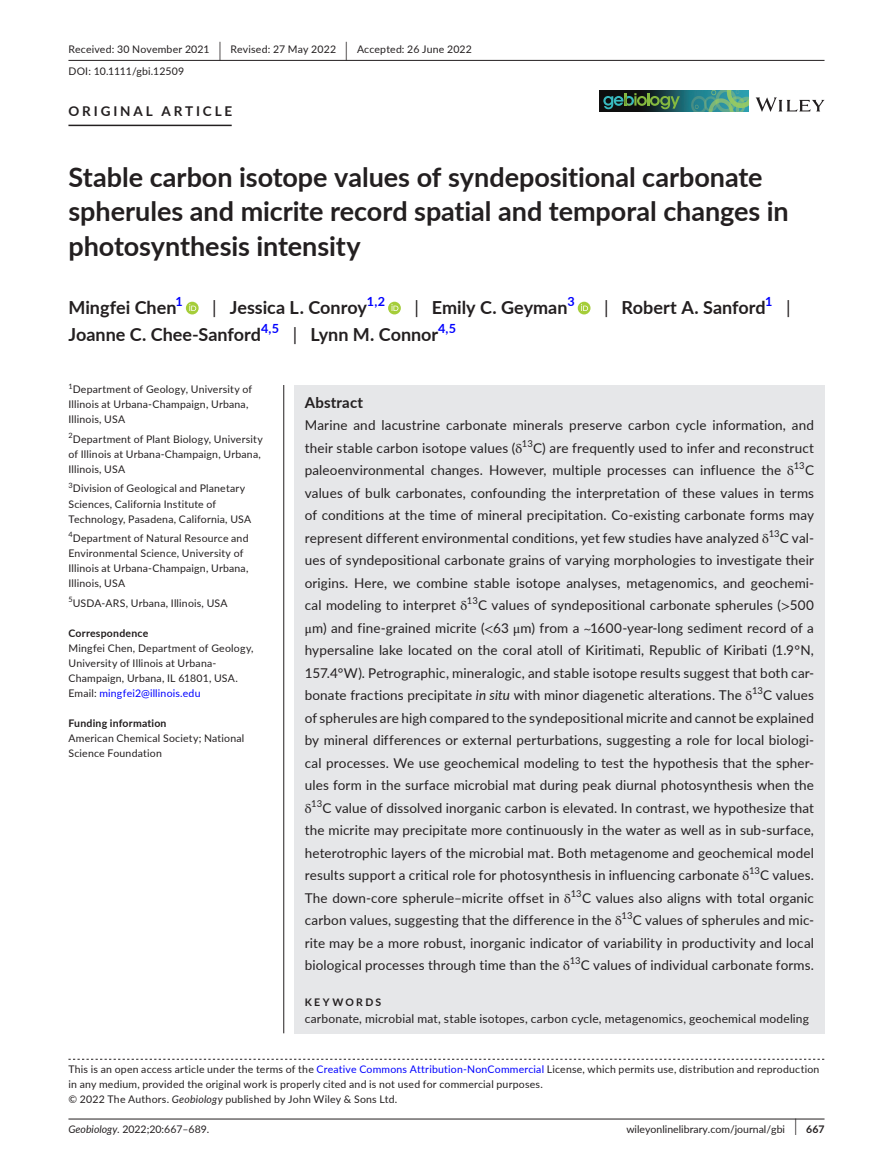
<style>
.page{position:relative;width:893px;height:1174px;background:#fff}
.page>*{position:absolute;margin:0;border:0;box-sizing:border-box;transform-origin:0 0}
.t1{font:700 27px/34.5px "Lato";color:#231f20}
.t2{font:700 18px "Lato";color:#231f20}
.t3{font:18px "Lato";color:#231f20}
.t4{font:700 15px "Lato";letter-spacing:.015em;color:#231f20}
.t5{font:13.5px/22.5px "Lato";letter-spacing:.01em;color:#231f20;text-align:justify}
.t6{font:700 13.5px "Lato";letter-spacing:.215em;color:#231f20}
.t7{font:13.5px "STIX";color:#231f20}
.t8{font:700 12.6px "Lato";color:#00f}
.t9{font:12px "Lato";letter-spacing:.015em;color:#231f20}
.t10{font:10.5px/15px "Lato";letter-spacing:.02em;color:#231f20}
.t11{font:10.5px "Lato";color:#231f20}
.t12{font:700 10.5px "Lato";letter-spacing:.02em;color:#231f20}
.t13{font:700 10.5px "Lato";letter-spacing:.22em;color:#231f20}
.t14{font:9.45px "Lato";letter-spacing:-.005em;color:#231f20}
.t15{font:7.35px "Lato";color:#231f20}
.s1{font-size:19.65px}
.s2{font-weight:400}
.s3{color:#00f}
.s4{font-family:"STIX"}
.s5{font-style:italic}
.s6{font-size:17.4px}
.s7{font-weight:700}
</style>
<div class="page">
<hr style="left:68px;top:1118px;width:756px;height:1px;background:#231f20">
<svg style="left:756px;top:97px;width:68px;height:15px"></svg>
<img style="left:599px;top:91px;width:149px;height:21px">
<svg style="left:603px;top:93px;width:77px;height:16px"></svg>
<hr style="left:68px;top:60px;width:756px;height:1px;background:#231f20">
<hr style="left:68px;top:125px;width:164px;height:1px;background:#231f20">
<div style="left:186px;top:302px;width:13px;height:12px;background:#a5cd39;border-radius:50%"></div>
<svg style="left:189px;top:304px;width:7px;height:7px"></svg>
<svg style="left:388px;top:302px;width:13px;height:12px"></svg>
<svg style="left:391px;top:304px;width:7px;height:7px"></svg>
<div style="left:578px;top:302px;width:12px;height:12px;background:#a5cd39;border-radius:50%"></div>
<svg style="left:581px;top:304px;width:7px;height:7px"></svg>
<svg style="left:68px;top:1058px;width:756px;height:1px"></svg>
<div style="left:294px;top:385px;width:530px;height:648px;background:#e6e7e9"></div>
<hr style="left:283px;top:385px;width:1px;height:648px;background:#231f20">
<p class="t10" style="left:68px;top:38px;width:405px;line-height:21.8px">Received: 30 November 2021 <span class="s1">|</span> Revised: 27 May 2022 <span class="s1">|</span> Accepted: 26 June 2022<br>DOI: 10.1111/gbi.12509</p>
<p class="t6" style="left:68px;top:101px;width:165px">ORIGINAL ARTICLE</p>
<h1 class="t1" style="left:68px;top:159px;width:722px">Stable carbon isotope values of syndepositional carbonate spherules and micrite record spatial and temporal changes in photosynthesis intensity</h1>
<h2 class="t2" style="left:68px;top:295px;width:110px">Mingfei Chen</h2>
<p class="t8" style="left:176px;top:292px;width:9px">1</p>
<h2 class="t2" style="left:212px;top:295px;width:156px"><span class="s2">|</span> Jessica L. Conroy</h2>
<p class="t8" style="left:367px;top:292px;width:20px">1,2</p>
<h2 class="t2" style="left:414px;top:295px;width:155px"><span class="s2">|</span> Emily C. Geyman</h2>
<p class="t8" style="left:567px;top:292px;width:9px">3</p>
<h2 class="t2" style="left:604px;top:295px;width:163px"><span class="s2">|</span> Robert A. Sanford</h2>
<p class="t8" style="left:765px;top:292px;width:9px">1</p>
<h2 class="t3" style="left:786px;top:295px;width:6px">|</h2>
<h2 class="t2" style="left:68px;top:322px;width:194px">Joanne C. Chee-Sanford</h2>
<p class="t8" style="left:261px;top:319px;width:20px">4,5</p>
<h2 class="t2" style="left:293px;top:322px;width:147px"><span class="s2">|</span> Lynn M. Connor</h2>
<p class="t8" style="left:438px;top:319px;width:20px">4,5</p>
<p class="t15" style="left:68px;top:381px;width:6px">1</p>
<p class="t10" style="left:68px;top:382px;width:185px;text-indent:4px">Department of Geology, University of<br>Illinois at Urbana-Champaign, Urbana,<br>Illinois, USA</p>
<p class="t10" style="left:68px;top:431px;width:196px"><sup>2</sup>Department of Plant Biology, University of Illinois at Urbana-Champaign, Urbana,<br>Illinois, USA</p>
<p class="t10" style="left:68px;top:481px;width:184px"><sup>3</sup>Division of Geological and Planetary<br>Sciences, California Institute of<br>Technology, Pasadena, California, USA</p>
<p class="t10" style="left:68px;top:530px;width:182px"><sup>4</sup>Department of Natural Resource and<br>Environmental Science, University of<br>Illinois at Urbana-Champaign, Urbana,<br>Illinois, USA</p>
<p class="t10" style="left:68px;top:595px;width:161px"><sup>5</sup>USDA-ARS, Urbana, Illinois, USA</p>
<p class="t12" style="left:68px;top:625px;width:81px">Correspondence</p>
<p class="t10" style="left:68px;top:640px;width:186px">Mingfei Chen, Department of Geology, University of Illinois at Urbana-Champaign, Urbana, IL 61801, USA.<br>Email: <span class="s3">mingfei2@illinois.edu</span></p>
<p class="t12" style="left:68px;top:715px;width:100px">Funding information</p>
<p class="t10" style="left:68px;top:730px;width:177px">American Chemical Society; National<br>Science Foundation</p>
<p class="t4" style="left:305px;top:391px;width:60px">Abstract</p>
<p class="t5" style="left:305px;top:413px;width:511px">Marine and lacustrine carbonate minerals preserve carbon cycle information, and their stable carbon isotope values (<span class="s4">δ</span></p>
<p class="t14" style="left:522px;top:436px;width:12px">13</p>
<p class="t5" style="left:305px;top:436px;width:511px;text-indent:228px">C) are frequently used to infer and reconstruct paleoenvironmental changes. However, multiple processes can influence the <span class="s4">δ</span></p>
<p class="t14" style="left:794px;top:459px;width:12px">13</p>
<p class="t5" style="left:305px;top:458px;width:511px;text-indent:500px">C values of bulk carbonates, confounding the interpretation of these values in terms of conditions at the time of mineral precipitation. Co-existing carbonate forms may represent different environmental conditions, yet few studies have analyzed <span class="s4">δ</span></p>
<p class="t14" style="left:769px;top:526px;width:12px">13</p>
<p class="t5" style="left:305px;top:526px;width:511px;text-indent:475px">C val&shy;ues of syndepositional carbonate grains of varying morphologies to investigate their origins. Here, we combine stable isotope analyses, metagenomics, and geochemi&shy;cal modeling to interpret <span class="s4">δ</span></p>
<p class="t14" style="left:467px;top:594px;width:12px">13</p>
<p class="t5" style="left:305px;top:593px;width:511px;text-indent:173px">C values of syndepositional carbonate spherules (<span class="s4">&gt;</span>500 <span class="s4">μ</span>m) and fine-grained micrite (<span class="s4">&lt;</span>63 <span class="s4">μ</span>m) from a <span class="s4">~</span>1600-year-long sediment record of a hypersaline lake located on the coral atoll of Kiritimati, Republic of Kiribati (1.9°N, 157.4°W). Petrographic, mineralogic, and stable isotope results suggest that both car&shy;bonate fractions precipitate <span class="s5">in situ</span> with minor diagenetic alterations. The <span class="s4">δ</span></p>
<p class="t14" style="left:752px;top:684px;width:12px">13</p>
<p class="t5" style="left:305px;top:683px;width:511px;text-indent:458px">C values of spherules are high compared to the syndepositional micrite and cannot be explained by mineral differences or external perturbations, suggesting a role for local biologi&shy;cal processes. We use geochemical modeling to test the hypothesis that the spher&shy;ules form in the surface microbial mat during peak diurnal photosynthesis when the</p>
<p class="t7" style="left:305px;top:799px;width:8px">δ</p>
<p class="t14" style="left:311px;top:796px;width:12px">13</p>
<p class="t5" style="left:305px;top:796px;width:511px;text-indent:18px">C value of dissolved inorganic carbon is elevated. In contrast, we hypothesize that the micrite may precipitate more continuously in the water as well as in sub-surface, heterotrophic layers of the microbial mat. Both metagenome and geochemical model results support a critical role for photosynthesis in influencing carbonate <span class="s4">δ</span></p>
<p class="t14" style="left:749px;top:864px;width:12px">13</p>
<p class="t5" style="left:760px;top:863px;width:55px">C values.</p>
<p class="t5" style="left:305px;top:886px;width:268px">The down-core spherule–micrite offset in <span class="s4">δ</span></p>
<p class="t14" style="left:571px;top:886px;width:12px">13</p>
<p class="t5" style="left:305px;top:886px;width:511px;text-indent:277px">C values also aligns with total organic carbon values, suggesting that the difference in the <span class="s4">δ</span></p>
<p class="t14" style="left:622px;top:909px;width:12px">13</p>
<p class="t5" style="left:305px;top:908px;width:511px;text-indent:328px">C values of spherules and mic&shy;rite may be a more robust, inorganic indicator of variability in productivity and local biological processes through time than the <span class="s4">δ</span></p>
<p class="t14" style="left:570px;top:954px;width:12px">13</p>
<p class="t5" style="left:581px;top:953px;width:235px">C values of individual carbonate forms.</p>
<p class="t13" style="left:305px;top:994px;width:78px">KEYWORDS</p>
<p class="t9" style="left:305px;top:1009px;width:506px">carbonate, microbial mat, stable isotopes, carbon cycle, metagenomics, geochemical modeling</p>
<p class="t10" style="left:68px;top:1061px;width:752px">This is an open access article under the terms of the <span class="s3">Creative Commons Attribution-NonCommercial</span> License, which permits use, distribution and reproduction in any medium, provided the original work is properly cited and is not used for commercial purposes.<br>© 2022 The Authors. <span class="s5">Geobiology</span> published by John Wiley &amp; Sons Ltd.</p>
<p class="t11" style="left:68px;top:1121px;width:142px"><span class="s5">Geobiology.</span> 2022;20:667–689.</p>
<p class="t11" style="left:626px;top:1121px;width:200px">wileyonlinelibrary.com/journal/gbi <span class="s6">|</span> <span class="s7">667</span></p>
</div>
